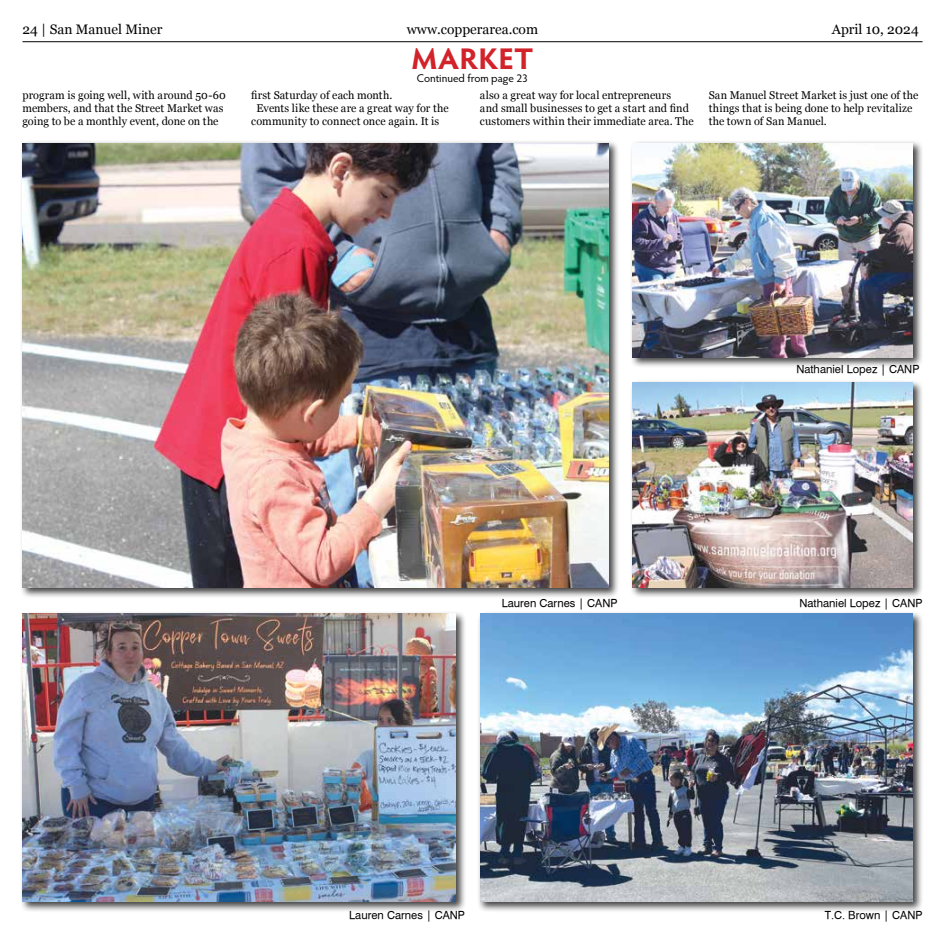
<style>
.page{position:relative;width:945px;height:945px;background:#fff}
.page>*{position:absolute;margin:0;border:0;box-sizing:border-box;transform-origin:0 0}
.t1{font:700 30px "Hypatia Sans Pro";color:#d2232a}
.t2{font:13.75px "Georgia";color:#000}
.t3{font:11.25px/13.1px "Georgia";letter-spacing:.01em;color:#000}
.t4{font:11.25px "Geneva";color:#000}
.t5{font:11.25px "Hypatia Sans Pro";color:#000}
</style>
<div class="page">
<hr style="left:22px;top:41px;width:900px;height:1px;background:#000">
<div style="left:20px;top:140px;width:599px;height:459px;background:#000;opacity:.75"></div>
<img style="left:22px;top:143px;width:586px;height:445px">
<div style="left:630px;top:380px;width:293px;height:218px;background:#000;opacity:.75"></div>
<img style="left:632px;top:382px;width:281px;height:206px">
<div style="left:630px;top:140px;width:293px;height:229px;background:#000;opacity:.75"></div>
<img style="left:632px;top:143px;width:281px;height:215px">
<div style="left:20px;top:611px;width:446px;height:301px;background:#000;opacity:.75"></div>
<img style="left:22px;top:614px;width:433px;height:287px">
<div style="left:477px;top:611px;width:447px;height:301px;background:#000;opacity:.75"></div>
<img style="left:480px;top:614px;width:433px;height:287px">
<p class="t2" style="left:22px;top:19px;width:142px">24 | San Manuel Miner</p>
<p class="t2" style="left:407px;top:19px;width:133px">www.copperarea.com</p>
<p class="t2" style="left:832px;top:19px;width:88px">April 10, 2024</p>
<h1 class="t1" style="left:412px;top:37px;width:123px">MARKET</h1>
<p class="t5" style="left:417px;top:71px;width:113px">Continued from page 23</p>
<p class="t3" style="left:22px;top:88px;width:205px">program is going well, with around 50-60 members, and that the Street Market was going to be a monthly event, done on the</p>
<p class="t3" style="left:251px;top:88px;width:143px">first Saturday of each month.</p>
<p class="t3" style="left:257px;top:101px;width:194px">Events like these are a great way for the</p>
<p class="t3" style="left:251px;top:114px;width:189px">community to connect once again. It is</p>
<p class="t3" style="left:480px;top:88px;width:215px">also a great way for local entrepreneurs<br>and small businesses to get a start and find customers within their immediate area. The</p>
<p class="t3" style="left:709px;top:88px;width:211px">San Manuel Street Market is just one of the things that is being done to help revitalize the town of San Manuel.</p>
<p class="t4" style="left:502px;top:596px;width:117px">Lauren Carnes | CANP</p>
<p class="t4" style="left:796px;top:363px;width:125px">Nathaniel Lopez | CANP</p>
<p class="t4" style="left:799px;top:596px;width:125px">Nathaniel Lopez | CANP</p>
<p class="t4" style="left:349px;top:909px;width:117px">Lauren Carnes | CANP</p>
<p class="t4" style="left:825px;top:909px;width:99px">T.C. Brown | CANP</p>
</div>
